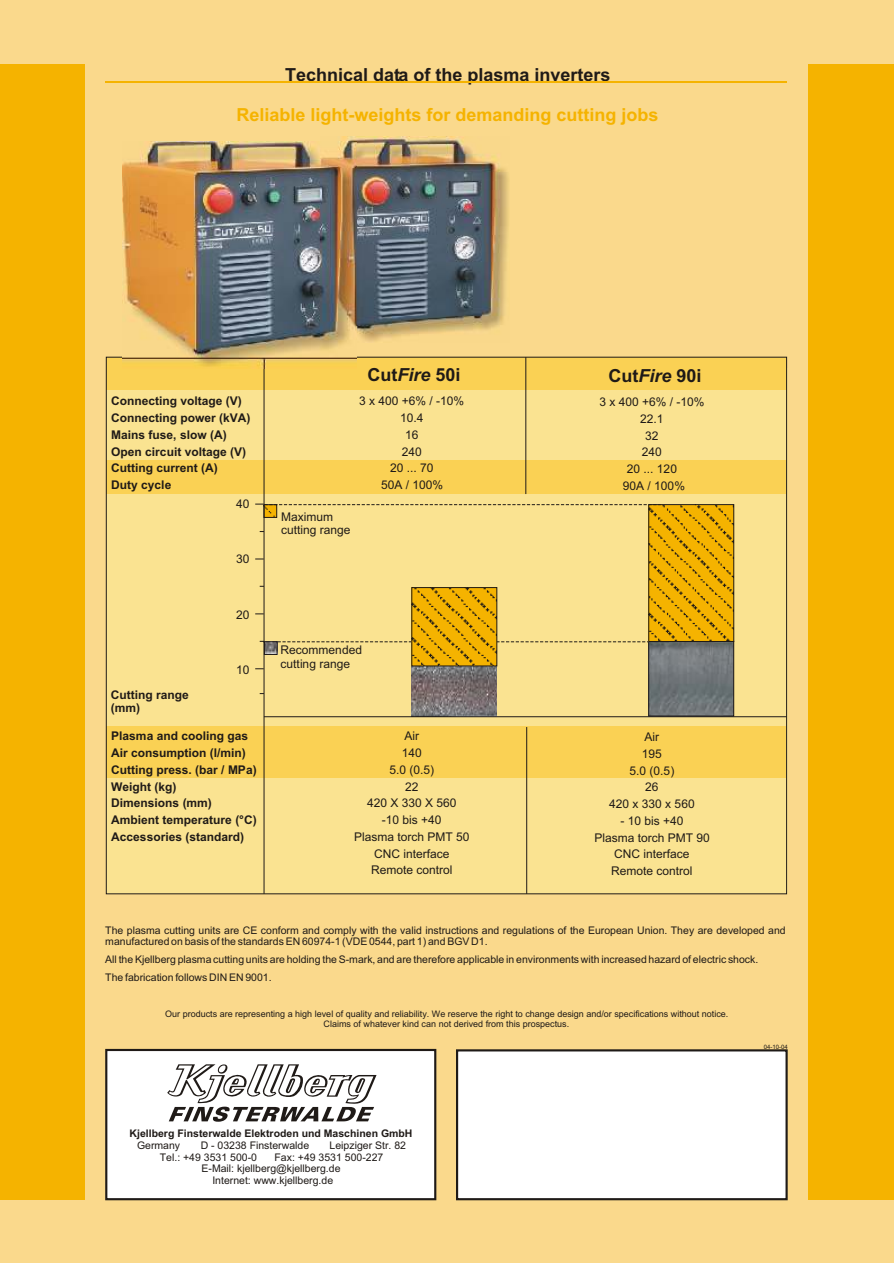
<style>
.page{position:relative;width:894px;height:1263px;background:#fad98c}
.page>*{position:absolute;margin:0;border:0;box-sizing:border-box;transform-origin:0 0}
.t1{font:700 18px "Arial";color:#1f1a17}
.t2{font:700 18px "Arial";color:#f5b300}
.t3{font:12px/16.8px "Arial";color:#1f1a17;text-align:center}
.t4{font:700 12px/16.8px "Arial";color:#1f1a17}
.t5{font:10.5px/11.7px "Arial";color:#1f1a17}
.t6{font:700 10.5px "Arial";color:#1f1a17}
.t7{font:9px/10.1px "Arial";color:#1f1a17;text-align:center}
.t8{font:6px "Arial";color:#1f1a17}
.s1{font-style:italic}
</style>
<div class="page">
<div style="left:0;top:64px;width:85px;height:1135px;background:#f5b300"></div>
<div style="left:808px;top:64px;width:86px;height:1135px;background:#f5b300"></div>
<div style="left:106px;top:1050px;width:330px;height:149px;background:#fff"></div>
<div style="left:456px;top:1049px;width:332px;height:151px;background:#fff;border:2px solid #1f1a17"></div>
<svg style="left:167px;top:1064px;width:210px;height:58px"></svg>
<div style="left:105px;top:1049px;width:331px;height:151px;border:2px solid #1f1a17"></div>
<div style="left:106px;top:368px;width:681px;height:526px;background:#fae391"></div>
<div style="left:107px;top:727px;width:679px;height:51px;background:#fad154"></div>
<div style="left:106px;top:357px;width:681px;height:33px;background:#fad154"></div>
<div style="left:107px;top:460px;width:679px;height:34px;background:#fad154"></div>
<hr style="left:526px;top:727px;width:1px;height:167px;background:#1f1a17">
<hr style="left:105px;top:81px;width:682px;height:2px;background:#f5b300">
<img style="left:412px;top:666px;width:85px;height:50px">
<svg style="left:414px;top:589px;width:81px;height:75px;fill:#f5b300"></svg>
<div style="left:412px;top:587px;width:85px;height:79px;border:1px solid #1f1a17"></div>
<img style="left:651px;top:643px;width:81px;height:71px">
<div style="left:649px;top:641px;width:85px;height:75px;border:1px solid #1f1a17"></div>
<svg style="left:651px;top:506px;width:81px;height:134px;fill:#f5b300"></svg>
<div style="left:649px;top:504px;width:85px;height:138px;border:1px solid #1f1a17"></div>
<div style="left:264px;top:505px;width:13px;height:13px;border:1px solid #1f1a17"></div>
<div style="left:264px;top:642px;width:13px;height:13px;border:1px solid #1f1a17"></div>
<hr style="left:264px;top:357px;width:1px;height:537px;background:#1f1a17">
<svg style="left:260px;top:641px;width:404px;height:13px"></svg>
<hr style="left:264px;top:716px;width:523px;height:1px;background:#1f1a17">
<hr style="left:526px;top:357px;width:1px;height:137px;background:#1f1a17">
<svg style="left:255px;top:504px;width:406px;height:13px"></svg>
<img style="left:339px;top:136px;width:170px;height:206px">
<img style="left:123px;top:142px;width:234px;height:226px">
<h1 class="t1" style="left:285px;top:68px;width:327px">Technical data of the plasma inverters</h1>
<h1 class="t2" style="left:237px;top:108px;width:424px">Reliable light-weights for demanding cutting jobs</h1>
<p class="t4" style="left:111px;top:394px;width:141px">Connecting voltage (V)<br>Connecting power (kVA)<br>Mains fuse, slow (A)<br>Open circuit voltage (V)<br>Cutting current (A)<br>Duty cycle</p>
<p class="t3" style="left:236px;top:497px;width:15px">40</p>
<p class="t3" style="left:236px;top:552px;width:15px">30</p>
<p class="t3" style="left:236px;top:607px;width:15px">20</p>
<p class="t4" style="left:111px;top:689px;width:79px;line-height:13.4px">Cutting range (mm)</p>
<p class="t3" style="left:236px;top:662px;width:15px">10</p>
<p class="t4" style="left:111px;top:729px;width:147px">Plasma and cooling gas<br>Air consumption (l/min)<br>Cutting press. (bar / MPa)<br>Weight (kg)<br>Dimensions (mm)<br>Ambient temperature (°C)<br>Accessories (standard)</p>
<h1 class="t1" style="left:368px;top:368px;width:95px">Cut<span class="s1">Fire</span> 50i</h1>
<h1 class="t1" style="left:608px;top:368px;width:95px">Cut<span class="s1">Fire</span> 90i</h1>
<p class="t3" style="left:281px;top:511px;width:71px;line-height:13.4px;text-align:left">Maximum cutting range</p>
<p class="t3" style="left:359px;top:394px;width:107px">3 x 400 +6% / -10%<br>10.4<br>16<br>240<br>20 ... 70<br>50A / 100%</p>
<p class="t3" style="left:281px;top:644px;width:83px;line-height:13.4px;text-align:left">Recommended cutting range</p>
<p class="t3" style="left:354px;top:729px;width:117px">Air<br>140<br>5.0 (0.5)<br>22<br>420 X 330 X 560<br>-10 bis +40<br>Plasma torch PMT 50<br>CNC interface<br>Remote control</p>
<p class="t3" style="left:599px;top:394px;width:107px">3 x 400 +6% / -10%<br>22.1<br>32<br>240<br>20 ... 120<br>90A / 100%</p>
<p class="t3" style="left:609px;top:730px;width:87px">Air<br>195<br>5.0 (0.5)<br>26<br>420 x 330 x 560</p>
<p class="t3" style="left:594px;top:813px;width:117px">- 10 bis +40<br>Plasma torch PMT 90<br>CNC interface<br>Remote control</p>
<p class="t5" style="left:105px;top:925px;width:682px">The plasma cutting units are CE conform and comply with the valid instructions and regulations of the European Union. They are developed and manufactured on basis of the standards EN 60974-1 (VDE 0544, part 1) and BGV D1.</p>
<p class="t5" style="left:105px;top:951px;width:655px;line-height:17.5px">All the Kjellberg plasma cutting units are holding the S-mark, and are therefore applicable in environments with increased hazard of electric shock.<br>The fabrication follows DIN EN 9001.</p>
<p class="t7" style="left:165px;top:1009px;width:565px">Our products are representing a high level of quality and reliability. We reserve the right to change design and/or specifications without notice.<br>Claims of whatever kind can not derived from this prospectus.</p>
<p class="t6" style="left:130px;top:1129px;width:284px">Kjellberg Finsterwalde Elektroden und Maschinen GmbH</p>
<p class="t5" style="left:137px;top:1140px;width:45px">Germany</p>
<p class="t5" style="left:201px;top:1140px;width:110px">D - 03238 Finsterwalde</p>
<p class="t5" style="left:330px;top:1140px;width:78px">Leipziger Str. 82</p>
<p class="t5" style="left:160px;top:1152px;width:99px">Tel.: +49 3531 500-0</p>
<p class="t5" style="left:275px;top:1152px;width:110px">Fax: +49 3531 500-227</p>
<p class="t5" style="left:202px;top:1164px;width:141px">E-Mail: kjellberg@kjellberg.de</p>
<p class="t5" style="left:212px;top:1175px;width:122px">Internet: www.kjellberg.de</p>
<p class="t8" style="left:764px;top:1044px;width:26px">04-10-04</p>
</div>
